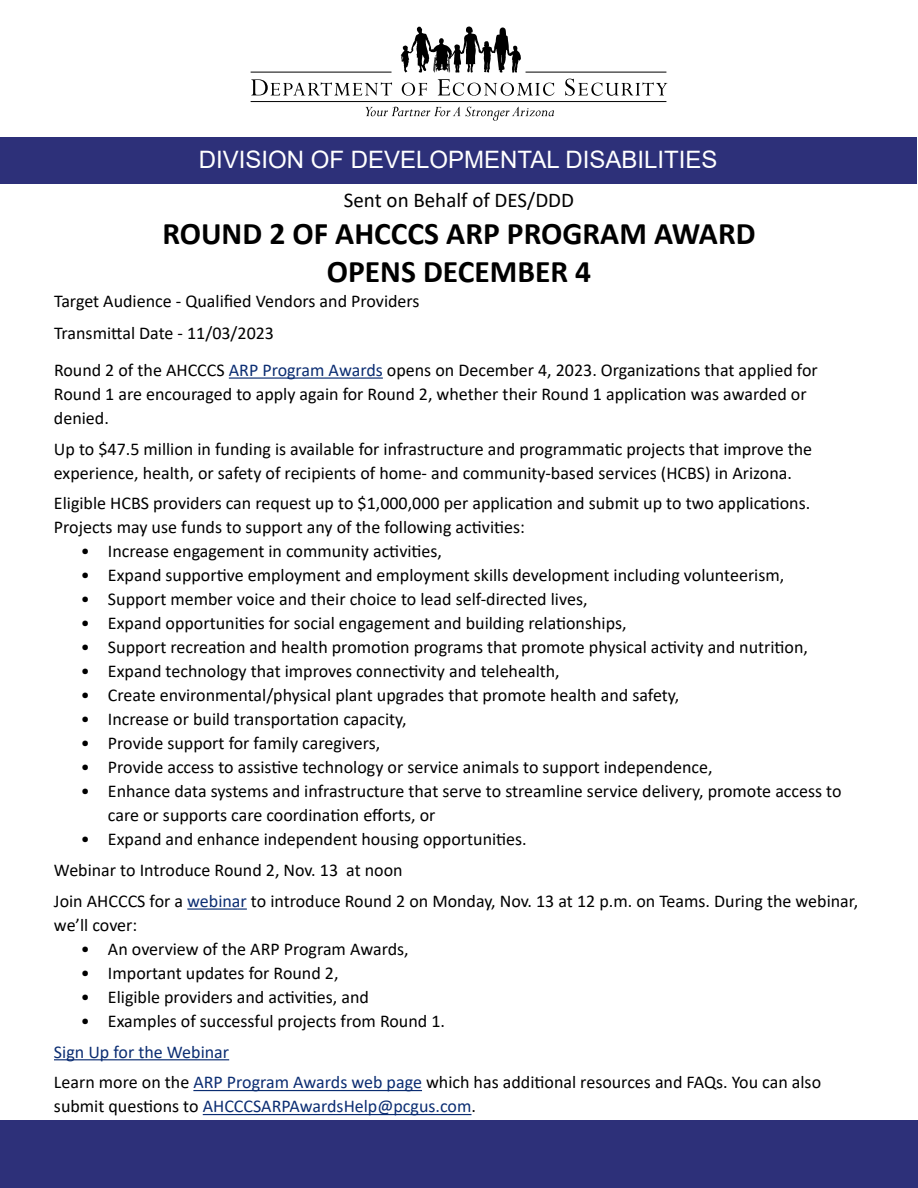
<style>
.page{position:relative;width:918px;height:1188px;background:#fff}
.page>*{position:absolute;margin:0;border:0;box-sizing:border-box;transform-origin:0 0}
.t1{font:700 31.5px/37.8px "Calibri";color:#000;text-align:center}
.t2{font:24px "Arial";color:#fff}
.t3{font:21px "Calibri";color:#000}
.t4{font:18px/24px "Calibri";color:#000}
.t5{font:18px "Calibri";color:#0b2d72}
.s1{color:#0b2d72}
.s2{color:#000}
</style>
<div class="page">
<div style="left:0;top:1120px;width:918px;height:68px;background:#2d3079"></div>
<div style="left:1px;top:138px;width:916px;height:46px;background:#2d3079"></div>
<svg style="left:251px;top:79px;width:141px;height:16px"></svg>
<svg style="left:366px;top:107px;width:188px;height:14px"></svg>
<svg style="left:401px;top:27px;width:120px;height:46px"></svg>
<svg style="left:402px;top:83px;width:25px;height:13px"></svg>
<svg style="left:438px;top:79px;width:116px;height:17px"></svg>
<svg style="left:565px;top:79px;width:102px;height:17px"></svg>
<hr style="left:251px;top:72px;width:141px;height:1px;background:#000">
<hr style="left:526px;top:72px;width:140px;height:1px;background:#000">
<hr style="left:251px;top:101px;width:415px;height:1px;background:#000">
<hr style="left:229px;top:377px;width:154px;height:2px;background:#0b2d72">
<hr style="left:187px;top:908px;width:60px;height:2px;background:#0b2d72">
<hr style="left:54px;top:1059px;width:175px;height:1px;background:#0b2d72">
<hr style="left:193px;top:1090px;width:229px;height:1px;background:#0b2d72">
<hr style="left:203px;top:1114px;width:268px;height:1px;background:#0b2d72">
<h2 class="t2" style="left:199px;top:143px;width:520px">DIVISION OF DEVELOPMENTAL DISABILITIES</h2>
<p class="t3" style="left:344px;top:185px;width:232px">Sent on Behalf of DES/DDD</p>
<h1 class="t1" style="left:162px;top:215px;width:595px">ROUND 2 OF AHCCCS ARP PROGRAM AWARD<br>OPENS DECEMBER 4</h1>
<p class="t4" style="left:54px;top:284px;width:367px;line-height:32.4px">Target Audience - Qualified Vendors and Providers<br>Transmittal Date - 11/03/2023</p>
<p class="t4" style="left:54px;top:358px;width:765px">Round 2 of the AHCCCS <span class="s1">ARP Program Awards</span> opens on December 4, 2023. Organizations that applied for<br>Round 1 are encouraged to apply again for Round 2, whether their Round 1 application was awarded or denied.</p>
<p class="t4" style="left:54px;top:436px;width:760px">Up to $47.5 million in funding is available for infrastructure and programmatic projects that improve the experience, health, or safety of recipients of home- and community-based services (HCBS) in Arizona.</p>
<p class="t4" style="left:54px;top:491px;width:758px">Eligible HCBS providers can request up to $1,000,000 per application and submit up to two applications.<br>Projects may use funds to support any of the following activities:</p>
<p class="t4" style="left:81px;top:539px;width:363px">• Increase engagement in community activities,</p>
<p class="t4" style="left:81px;top:563px;width:705px">• Expand supportive employment and employment skills development including volunteerism,</p>
<p class="t4" style="left:81px;top:587px;width:508px">• Support member voice and their choice to lead self-directed lives,</p>
<p class="t4" style="left:81px;top:611px;width:547px">• Expand opportunities for social engagement and building relationships,</p>
<p class="t4" style="left:81px;top:635px;width:729px">• Support recreation and health promotion programs that promote physical activity and nutrition,</p>
<p class="t4" style="left:81px;top:659px;width:480px">• Expand technology that improves connectivity and telehealth,</p>
<p class="t4" style="left:81px;top:683px;width:600px">• Create environmental/physical plant upgrades that promote health and safety,</p>
<p class="t4" style="left:81px;top:707px;width:327px">• Increase or build transportation capacity,</p>
<p class="t4" style="left:81px;top:731px;width:301px">• Provide support for family caregivers,</p>
<p class="t4" style="left:81px;top:755px;width:633px">• Provide access to assistive technology or service animals to support independence,</p>
<p class="t4" style="left:108px;top:779px;width:735px;text-indent:-27px">• Enhance data systems and infrastructure that serve to streamline service delivery, promote access to care or supports care coordination efforts, or</p>
<p class="t4" style="left:54px;top:824px;width:806px;line-height:30.8px;text-indent:27px">• Expand and enhance independent housing opportunities.<br>Webinar to Introduce Round 2, Nov. 13 at noon<br>Join AHCCCS for a <span class="s1">webinar</span> to introduce Round 2 on Monday, Nov. 13 at 12 p.m. on Teams. During the webinar,</p>
<p class="t4" style="left:54px;top:912px;width:85px">we’ll cover:</p>
<p class="t4" style="left:81px;top:936px;width:329px">• An overview of the ARP Program Awards,</p>
<p class="t4" style="left:81px;top:960px;width:259px">• Important updates for Round 2,</p>
<p class="t4" style="left:81px;top:984px;width:290px">• Eligible providers and activities, and</p>
<p class="t4" style="left:81px;top:1008px;width:366px">• Examples of successful projects from Round 1.</p>
<p class="t4" style="left:54px;top:1036px;width:769px;line-height:30.8px"><span class="s1">Sign Up for the Webinar<br></span>Learn more on the <span class="s1">ARP Program Awards web page</span> which has additional resources and FAQs. You can also</p>
<p class="t5" style="left:54px;top:1094px;width:424px"><span class="s2">submit questions to</span> AHCCCSARPAwardsHelp@pcgus.com<span class="s2">.</span></p>
</div>
